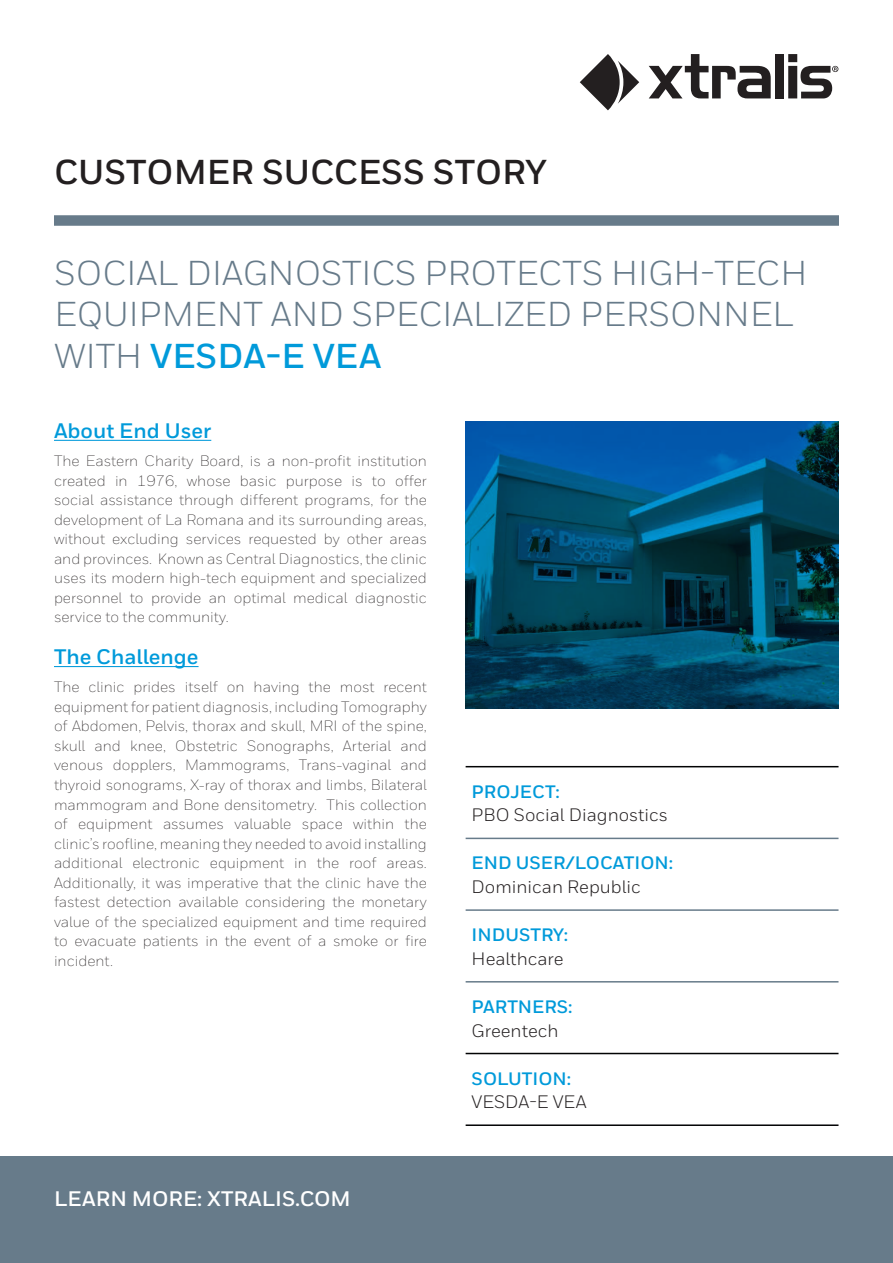
<style>
.page{position:relative;width:893px;height:1263px;background:#fff}
.page>*{position:absolute;margin:0;border:0;box-sizing:border-box;transform-origin:0 0}
.t1{font:34.5px/41.4px "Honeywell Sans";color:#677b8a}
.t2{font:700 34.5px "Honeywell Sans";color:#231f20}
.t3{font:700 21px "Honeywell Sans";color:#009ada}
.t4{font:700 21px "Honeywell Sans";color:#fff}
.t5{font:18px "Honeywell Sans";color:#231f20}
.t6{font:700 18px "Honeywell Sans";color:#009ada}
.t7{font:300 15px/19.5px "Honeywell Sans";color:#231f20;text-align:justify}
.s1{font-weight:700;color:#009ada}
</style>
<div class="page">
<svg style="left:649px;top:54px;width:122px;height:44px"></svg>
<div style="left:775px;top:54px;width:9px;height:44px;background:#231f20"></div>
<svg style="left:580px;top:54px;width:59px;height:56px"></svg>
<svg style="left:788px;top:54px;width:50px;height:44px"></svg>
<div style="left:54px;top:215px;width:785px;height:11px;background:#677b8a"></div>
<div style="left:0;top:1157px;width:893px;height:106px;background:#677b8a"></div>
<hr style="left:466px;top:766px;width:372px;height:1px;background:#020304">
<hr style="left:466px;top:1053px;width:372px;height:1px;background:#020304">
<hr style="left:466px;top:1124px;width:372px;height:2px;background:#020304">
<hr style="left:466px;top:838px;width:372px;height:1px;background:#677b8a">
<hr style="left:466px;top:909px;width:372px;height:2px;background:#677b8a">
<hr style="left:466px;top:981px;width:372px;height:1px;background:#677b8a">
<svg style="left:465px;top:421px;width:374px;height:288px;background:#02486c"></svg>
<hr style="left:54px;top:440px;width:157px;height:1px;background:#009ada">
<hr style="left:54px;top:666px;width:145px;height:1px;background:#009ada">
<h1 class="t2" style="left:54px;top:152px;width:495px">CUSTOMER SUCCESS STORY</h1>
<h1 class="t1" style="left:55px;top:252px;width:754px">SOCIAL DIAGNOSTICS PROTECTS HIGH-TECH<br>EQUIPMENT AND SPECIALIZED PERSONNEL<br>WITH <span class="s1">VESDA-E VEA</span></h1>
<h2 class="t3" style="left:54px;top:418px;width:159px">About End User</h2>
<p class="t7" style="left:54px;top:451px;width:374px">The Eastern Charity Board, is a non-profit institution created in 1976, whose basic purpose is to offer social assistance through different programs, for the development of La Romana and its surrounding areas, without excluding services requested by other areas and provinces. Known as Central Diagnostics, the clinic uses its modern high-tech equipment and specialized personnel to provide an optimal medical diagnostic service to the community.</p>
<h2 class="t3" style="left:54px;top:644px;width:146px">The Challenge</h2>
<p class="t7" style="left:54px;top:677px;width:374px">The clinic prides itself on having the most recent equipment for patient diagnosis, including Tomography of Abdomen, Pelvis, thorax and skull, MRI of the spine, skull and knee, Obstetric Sonographs, Arterial and venous dopplers, Mammograms, Trans-vaginal and thyroid sonograms, X-ray of thorax and limbs, Bilateral mammogram and Bone densitometry. This collection of equipment assumes valuable space within the clinic’s roofline, meaning they needed to avoid installing additional electronic equipment in the roof areas.<br>Additionally, it was imperative that the clinic have the fastest detection available considering the monetary value of the specialized equipment and time required to evacuate patients in the event of a smoke or fire incident.</p>
<h2 class="t4" style="left:54px;top:1186px;width:298px">LEARN MORE: XTRALIS.COM</h2>
<p class="t6" style="left:472px;top:780px;width:90px">PROJECT:</p>
<p class="t5" style="left:472px;top:804px;width:198px">PBO Social Diagnostics</p>
<p class="t6" style="left:472px;top:852px;width:203px">END USER/LOCATION:</p>
<p class="t5" style="left:472px;top:876px;width:171px">Dominican Republic</p>
<p class="t6" style="left:472px;top:924px;width:98px">INDUSTRY:</p>
<p class="t5" style="left:472px;top:948px;width:94px">Healthcare</p>
<p class="t6" style="left:472px;top:996px;width:102px">PARTNERS:</p>
<p class="t5" style="left:472px;top:1019px;width:88px">Greentech</p>
<p class="t6" style="left:472px;top:1067px;width:101px">SOLUTION:</p>
<p class="t5" style="left:472px;top:1091px;width:117px">VESDA-E VEA</p>
</div>
